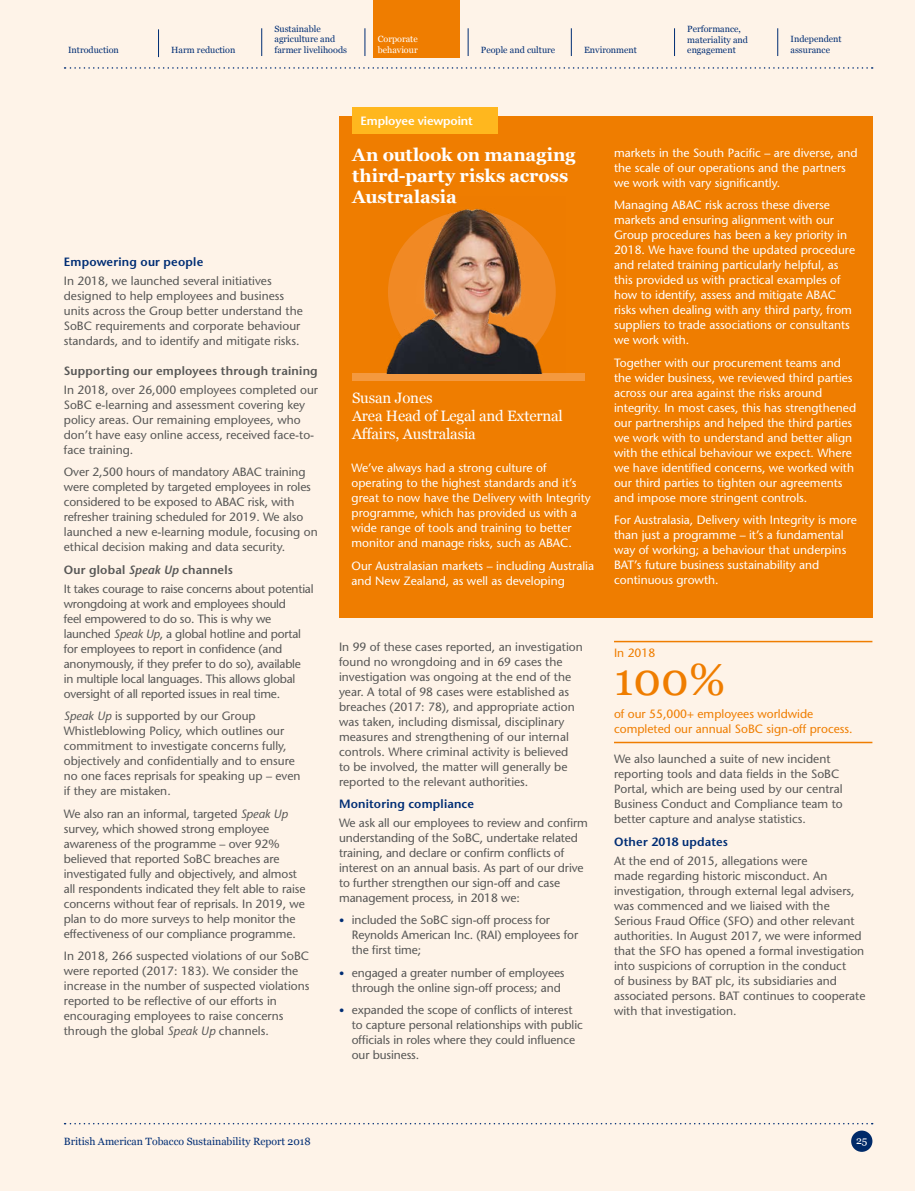
<style>
.page{position:relative;width:915px;height:1191px;background:#fff}
.page>*{position:absolute;margin:0;border:0;box-sizing:border-box;transform-origin:0 0}
.t1{font:45px "Georgia";color:#ef7d00}
.t2{font:700 18px/21px "Georgia";letter-spacing:-.005em;color:#fff}
.t3{font:15px/18px "Georgia";letter-spacing:-.01em;color:#fff}
.t4{font:500 12px/15px "Stone Sans Std";color:#575756}
.t5{font:500 12px/15px "Stone Sans Std";color:#fff}
.t6{font:500 12px/15px "Stone Sans Std";letter-spacing:-.02em;color:#575756}
.t7{font:500 12px/15px "Stone Sans Std";color:#ef7d00}
.t8{font:600 12px "Stone Sans Std";letter-spacing:.015em;color:#575756}
.t9{font:600 12px "Stone Sans Std";letter-spacing:.015em;color:#002d74}
.t10{font:600 12px "Stone Sans Std";letter-spacing:-.01em;color:#fff}
.t11{font:10.5px "Georgia";color:#002d74}
.t12{font:10.5px "Georgia";color:#fff}
.t13{font:9px "Georgia";color:#002d74}
.t14{font:9px/10.5px "Georgia";color:#fff}
.s1{font-style:italic}
.s2{font-size:10.5px;color:#002d74}
</style>
<div class="page">
<div style="left:0;top:0;width:914px;height:1191px;background:#fef3e8"></div>
<hr style="left:613px;top:641px;width:259px;height:1px;background:#ef7d00">
<hr style="left:613px;top:741px;width:259px;height:2px;background:#ef7d00">
<svg style="left:65px;top:67px;width:807px;height:2px"></svg>
<svg style="left:261px;top:28px;width:1px;height:28px"></svg>
<svg style="left:158px;top:29px;width:1px;height:28px"></svg>
<svg style="left:467px;top:28px;width:1px;height:28px"></svg>
<svg style="left:674px;top:28px;width:1px;height:28px"></svg>
<svg style="left:364px;top:28px;width:1px;height:28px"></svg>
<svg style="left:571px;top:28px;width:1px;height:28px"></svg>
<svg style="left:777px;top:28px;width:1px;height:28px"></svg>
<div style="left:373px;top:0;width:86px;height:57px;background:#ef7d00"></div>
<div style="left:339px;top:116px;width:533px;height:501px;background:#ef7d00"></div>
<div style="left:352px;top:107px;width:145px;height:27px;background:#ffb71e"></div>
<div style="left:352px;top:373px;width:232px;height:7px;background:#f4993f"></div>
<img style="left:386px;top:208px;width:170px;height:165px">
<svg style="left:850px;top:1130px;width:22px;height:21px"></svg>
<svg style="left:65px;top:1123px;width:807px;height:1px"></svg>
<p class="t13" style="left:274px;top:22px;width:48px">Sustainable</p>
<p class="t13" style="left:687px;top:22px;width:55px">Performance,</p>
<p class="t13" style="left:274px;top:33px;width:62px">agriculture and</p>
<p class="t13" style="left:687px;top:33px;width:62px">materiality and</p>
<p class="t13" style="left:790px;top:33px;width:53px">Independent</p>
<p class="t14" style="left:377px;top:34px;width:41px">Corporate behaviour</p>
<p class="t13" style="left:68px;top:43px;width:52px">Introduction</p>
<p class="t13" style="left:171px;top:43px;width:66px">Harm reduction</p>
<p class="t13" style="left:274px;top:43px;width:74px">farmer livelihoods</p>
<p class="t13" style="left:480px;top:43px;width:76px">People and culture</p>
<p class="t13" style="left:584px;top:43px;width:54px">Environment</p>
<p class="t13" style="left:687px;top:43px;width:50px">engagement</p>
<p class="t13" style="left:790px;top:43px;width:41px">assurance</p>
<p class="t9" style="left:64px;top:255px;width:141px">Empowering our people</p>
<p class="t4" style="left:64px;top:273px;width:240px">In 2018, we launched several initiatives designed to help employees and business units across the Group better understand the SoBC requirements and corporate behaviour standards, and to identify and mitigate risks.</p>
<p class="t8" style="left:64px;top:363px;width:255px">Supporting our employees through training</p>
<p class="t4" style="left:64px;top:382px;width:255px">In 2018, over 26,000 employees completed our SoBC e-learning and assessment covering key policy areas. Our remaining employees, who don’t have easy online access, received face-to&shy;face training.</p>
<p class="t4" style="left:64px;top:464px;width:255px">Over 2,500 hours of mandatory ABAC training were completed by targeted employees in roles considered to be exposed to ABAC risk, with refresher training scheduled for 2019. We also launched a new e-learning module, focusing on ethical decision making and data security.</p>
<p class="t8" style="left:64px;top:562px;width:170px">Our global <span class="s1">Speak Up</span> channels</p>
<p class="t6" style="left:64px;top:581px;width:251px">It takes courage to raise concerns about potential wrongdoing at work and employees should<br>feel empowered to do so. This is why we launched <span class="s1">Speak Up</span>, a global hotline and portal for employees to report in confidence (and anonymously, if they prefer to do so), available in multiple local languages. This allows global oversight of all reported issues in real time.</p>
<p class="t4" style="left:64px;top:708px;width:238px"><span class="s1">Speak Up</span> is supported by our Group Whistleblowing Policy, which outlines our commitment to investigate concerns fully, objectively and confidentially and to ensure no one faces reprisals for speaking up – even if they are mistaken.</p>
<p class="t4" style="left:64px;top:806px;width:243px">We also ran an informal, targeted <span class="s1">Speak Up </span>survey, which showed strong employee awareness of the programme – over 92% believed that reported SoBC breaches are investigated fully and objectively, and almost all respondents indicated they felt able to raise concerns without fear of reprisals. In 2019, we plan to do more surveys to help monitor the effectiveness of our compliance programme.</p>
<p class="t4" style="left:64px;top:948px;width:247px">In 2018, 266 suspected violations of our SoBC were reported (2017: 183). We consider the increase in the number of suspected violations reported to be reflective of our efforts in encouraging employees to raise concerns through the global <span class="s1">Speak Up</span> channels.</p>
<p class="t10" style="left:360px;top:113px;width:114px">Employee viewpoint</p>
<p class="t2" style="left:352px;top:144px;width:225px">An outlook on managing third-party risks across<br>Australasia</p>
<p class="t5" style="left:613px;top:145px;width:245px">markets in the South Pacific – are diverse, and the scale of our operations and the partners we work with vary significantly.</p>
<p class="t5" style="left:613px;top:197px;width:242px">Managing ABAC risk across these diverse markets and ensuring alignment with our Group procedures has been a key priority in 2018. We have found the updated procedure and related training particularly helpful, as this provided us with practical examples of how to identify, assess and mitigate ABAC risks when dealing with any third party, from suppliers to trade associations or consultants we work with.</p>
<p class="t5" style="left:613px;top:355px;width:243px">Together with our procurement teams and the wider business, we reviewed third parties across our area against the risks around integrity. In most cases, this has strengthened our partnerships and helped the third parties we work with to understand and better align with the ethical behaviour we expect. Where we have identified concerns, we worked with our third parties to tighten our agreements and impose more stringent controls.</p>
<p class="t5" style="left:613px;top:512px;width:244px">For Australasia, Delivery with Integrity is more than just a programme – it’s a fundamental way of working; a behaviour that underpins BAT’s future business sustainability and continuous growth.</p>
<p class="t3" style="left:352px;top:388px;width:212px">Susan Jones<br>Area Head of Legal and External<br>Affairs, Australasia</p>
<p class="t5" style="left:351px;top:460px;width:241px">We’ve always had a strong culture of operating to the highest standards and it’s great to now have the Delivery with Integrity programme, which has provided us with a wide range of tools and training to better monitor and manage risks, such as ABAC.</p>
<p class="t5" style="left:351px;top:558px;width:244px">Our Australasian markets – including Australia and New Zealand, as well as developing</p>
<p class="t4" style="left:339px;top:639px;width:245px">In 99 of these cases reported, an investigation found no wrongdoing and in 69 cases the investigation was ongoing at the end of the year. A total of 98 cases were established as breaches (2017: 78), and appropriate action was taken, including dismissal, disciplinary measures and strengthening of our internal controls. Where criminal activity is believed<br>to be involved, the matter will generally be reported to the relevant authorities.</p>
<p class="t9" style="left:339px;top:796px;width:136px">Monitoring compliance</p>
<p class="t4" style="left:339px;top:815px;width:250px">We ask all our employees to review and confirm understanding of the SoBC, undertake related training, and declare or confirm conflicts of interest on an annual basis. As part of our drive to further strengthen our sign-off and case management process, in 2018 we:</p>
<p class="t4" style="left:351px;top:912px;width:228px;text-indent:-13px"><span class="s2">•</span> included the SoBC sign-off process for<br>Reynolds American Inc. (RAI) employees for the first time;</p>
<p class="t4" style="left:351px;top:965px;width:214px;text-indent:-13px"><span class="s2">•</span> engaged a greater number of employees through the online sign-off process; and</p>
<p class="t4" style="left:351px;top:1002px;width:232px;text-indent:-13px"><span class="s2">•</span> expanded the scope of conflicts of interest to capture personal relationships with public officials in roles where they could influence our business.</p>
<p class="t7" style="left:613px;top:645px;width:43px">In 2018</p>
<p class="t1" style="left:613px;top:646px;width:113px">100%</p>
<p class="t7" style="left:613px;top:706px;width:240px">of our 55,000+ employees worldwide completed our annual SoBC sign-off process.</p>
<p class="t4" style="left:613px;top:751px;width:230px">We also launched a suite of new incident reporting tools and data fields in the SoBC Portal, which are being used by our central Business Conduct and Compliance team to better capture and analyse statistics.</p>
<p class="t9" style="left:613px;top:834px;width:115px">Other 2018 updates</p>
<p class="t4" style="left:613px;top:853px;width:253px">At the end of 2015, allegations were<br>made regarding historic misconduct. An investigation, through external legal advisers, was commenced and we liaised with the Serious Fraud Office (SFO) and other relevant authorities. In August 2017, we were informed that the SFO has opened a formal investigation into suspicions of corruption in the conduct<br>of business by BAT plc, its subsidiaries and associated persons. BAT continues to cooperate with that investigation.</p>
<p class="t11" style="left:64px;top:1133px;width:248px">British American Tobacco Sustainability Report 2018</p>
<p class="t12" style="left:855px;top:1133px;width:13px">25</p>
</div>
